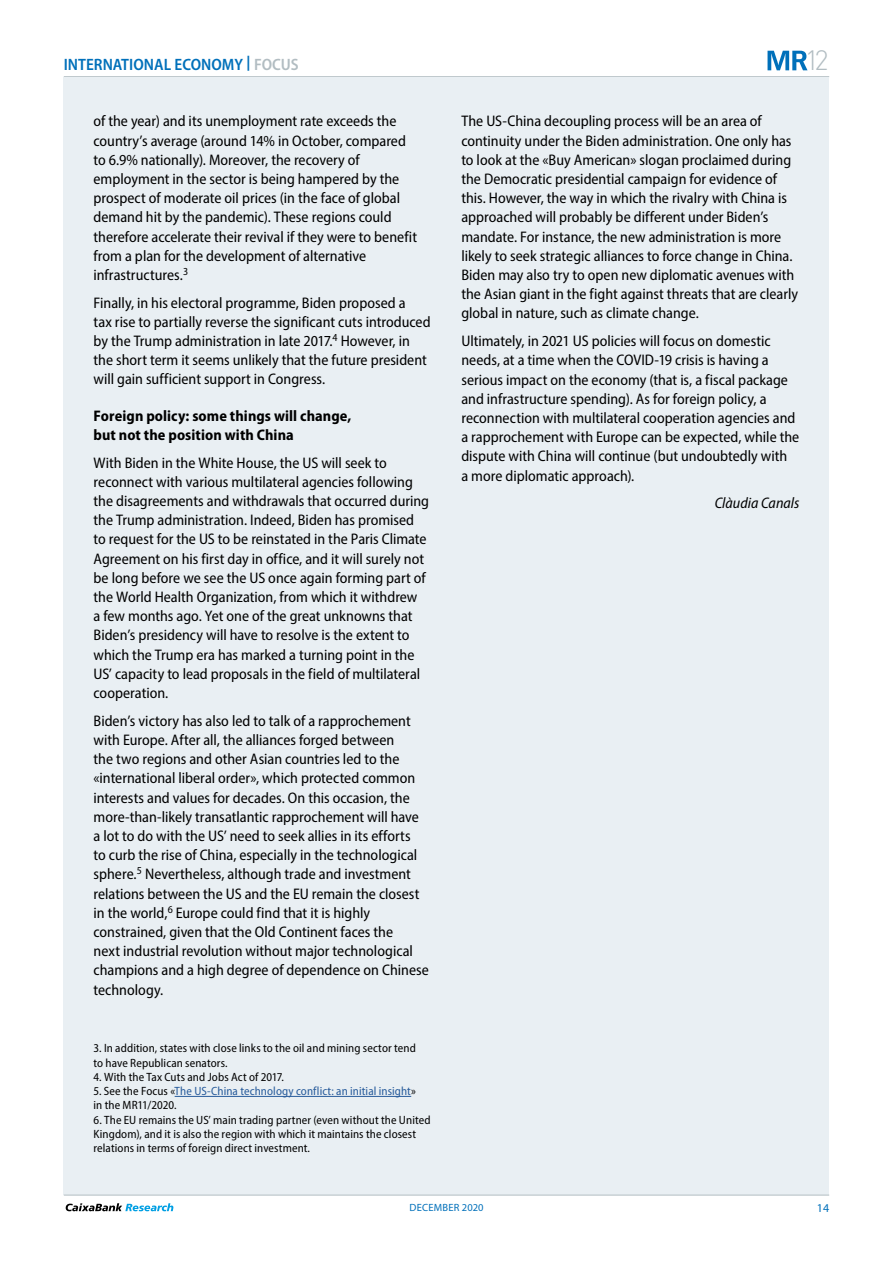
<style>
.page{position:relative;width:893px;height:1263px;background:#fff}
.page>*{position:absolute;margin:0;border:0;box-sizing:border-box;transform-origin:0 0}
.t1{font:300 27.6px "DIN Pro";color:#b2bdc2}
.t2{font:600 semi-condensed 16.5px "Myriad Pro";color:#0070ba}
.t3{font:semi-condensed 15.3px/19.2px "Myriad Pro";color:#000}
.t4{font:700 semi-condensed 15.3px/19.2px "Myriad Pro";letter-spacing:.005em;color:#000}
.t5{font:italic semi-condensed 15.3px "Myriad Pro";color:#000}
.t6{font:semi-condensed 12px/14.2px "Myriad Pro";letter-spacing:.01em;color:#000}
.t7{font:semi-condensed 12px/14.2px "Myriad Pro";letter-spacing:.005em;color:#275b9b}
.t8{font:12px "Myriad Pro";color:#0070ba}
.t9{font:10.5px "Myriad Pro";letter-spacing:.02em;color:#0070ba}
.s1{color:#b2bdc2}
.s2{color:#000}
</style>
<div class="page">
<hr style="left:64px;top:76px;width:765px;height:1px;background:#b2bdc2">
<div style="left:64px;top:77px;width:765px;height:1118px;background:#e9eff3"></div>
<hr style="left:64px;top:1195px;width:765px;height:1px;background:#b2bdc2">
<svg style="left:66px;top:1203px;width:107px;height:8px"></svg>
<svg style="left:767px;top:51px;width:40px;height:19px"></svg>
<hr style="left:175px;top:1096px;width:236px;height:1px;background:#275b9b">
<p class="t2" style="left:64px;top:54px;width:237px">INTERNATIONAL ECONOMY <sup>|</sup> <span class="s1">FOCUS</span></p>
<p class="t3" style="left:94px;top:111px;width:325px">of the year) and its unemployment rate exceeds the country’s average (around 14% in October, compared to 6.9% nationally). Moreover, the recovery of employment in the sector is being hampered by the prospect of moderate oil prices (in the face of global demand hit by the pandemic). These regions could therefore accelerate their revival if they were to benefit from a plan for the development of alternative infrastructures.<sup>3</sup></p>
<p class="t3" style="left:94px;top:293px;width:339px">Finally, in his electoral programme, Biden proposed a<br>tax rise to partially reverse the significant cuts introduced by the Trump administration in late 2017.<sup>4</sup> However, in the short term it seems unlikely that the future president will gain sufficient support in Congress.</p>
<p class="t4" style="left:94px;top:406px;width:259px">Foreign policy: some things will change, but not the position with China</p>
<p class="t3" style="left:94px;top:453px;width:337px">With Biden in the White House, the US will seek to reconnect with various multilateral agencies following the disagreements and withdrawals that occurred during the Trump administration. Indeed, Biden has promised to request for the US to be reinstated in the Paris Climate Agreement on his first day in office, and it will surely not be long before we see the US once again forming part of the World Health Organization, from which it withdrew<br>a few months ago. Yet one of the great unknowns that Biden’s presidency will have to resolve is the extent to which the Trump era has marked a turning point in the US’ capacity to lead proposals in the field of multilateral cooperation.</p>
<p class="t3" style="left:94px;top:711px;width:337px">Biden’s victory has also led to talk of a rapprochement with Europe. After all, the alliances forged between<br>the two regions and other Asian countries led to the «international liberal order», which protected common interests and values for decades. On this occasion, the more-than-likely transatlantic rapprochement will have a lot to do with the US’ need to seek allies in its efforts<br>to curb the rise of China, especially in the technological sphere.<sup>5</sup> Nevertheless, although trade and investment relations between the US and the EU remain the closest in the world,<sup>6</sup> Europe could find that it is highly constrained, given that the Old Continent faces the<br>next industrial revolution without major technological champions and a high degree of dependence on Chinese technology.</p>
<p class="t6" style="left:94px;top:1041px;width:324px">3. In addition, states with close links to the oil and mining sector tend to have Republican senators.</p>
<p class="t6" style="left:94px;top:1069px;width:192px">4. With the Tax Cuts and Jobs Act of 2017.</p>
<p class="t7" style="left:94px;top:1084px;width:324px"><span class="s2">5. See the Focus «</span>The US-China technology conflict: an initial insight<span class="s2">» in the MR11/2020.</span></p>
<p class="t6" style="left:94px;top:1112px;width:339px">6. The EU remains the US’ main trading partner (even without the United<br>Kingdom), and it is also the region with which it maintains the closest relations in terms of foreign direct investment.</p>
<h1 class="t1" style="left:805px;top:39px;width:25px">12</h1>
<p class="t3" style="left:461px;top:111px;width:338px">The US-China decoupling process will be an area of continuity under the Biden administration. One only has to look at the «Buy American» slogan proclaimed during the Democratic presidential campaign for evidence of this. However, the way in which the rivalry with China is approached will probably be different under Biden’s mandate. For instance, the new administration is more likely to seek strategic alliances to force change in China.<br>Biden may also try to open new diplomatic avenues with the Asian giant in the fight against threats that are clearly global in nature, such as climate change.</p>
<p class="t3" style="left:461px;top:331px;width:339px">Ultimately, in 2021 US policies will focus on domestic needs, at a time when the COVID-19 crisis is having a serious impact on the economy (that is, a fiscal package and infrastructure spending). As for foreign policy, a reconnection with multilateral cooperation agencies and a rapprochement with Europe can be expected, while the dispute with China will continue (but undoubtedly with<br>a more diplomatic approach).</p>
<p class="t5" style="left:715px;top:494px;width:86px">Clàudia Canals</p>
<p class="t9" style="left:410px;top:1201px;width:75px">DECEMBER 2020</p>
<p class="t8" style="left:817px;top:1201px;width:14px">14</p>
</div>
